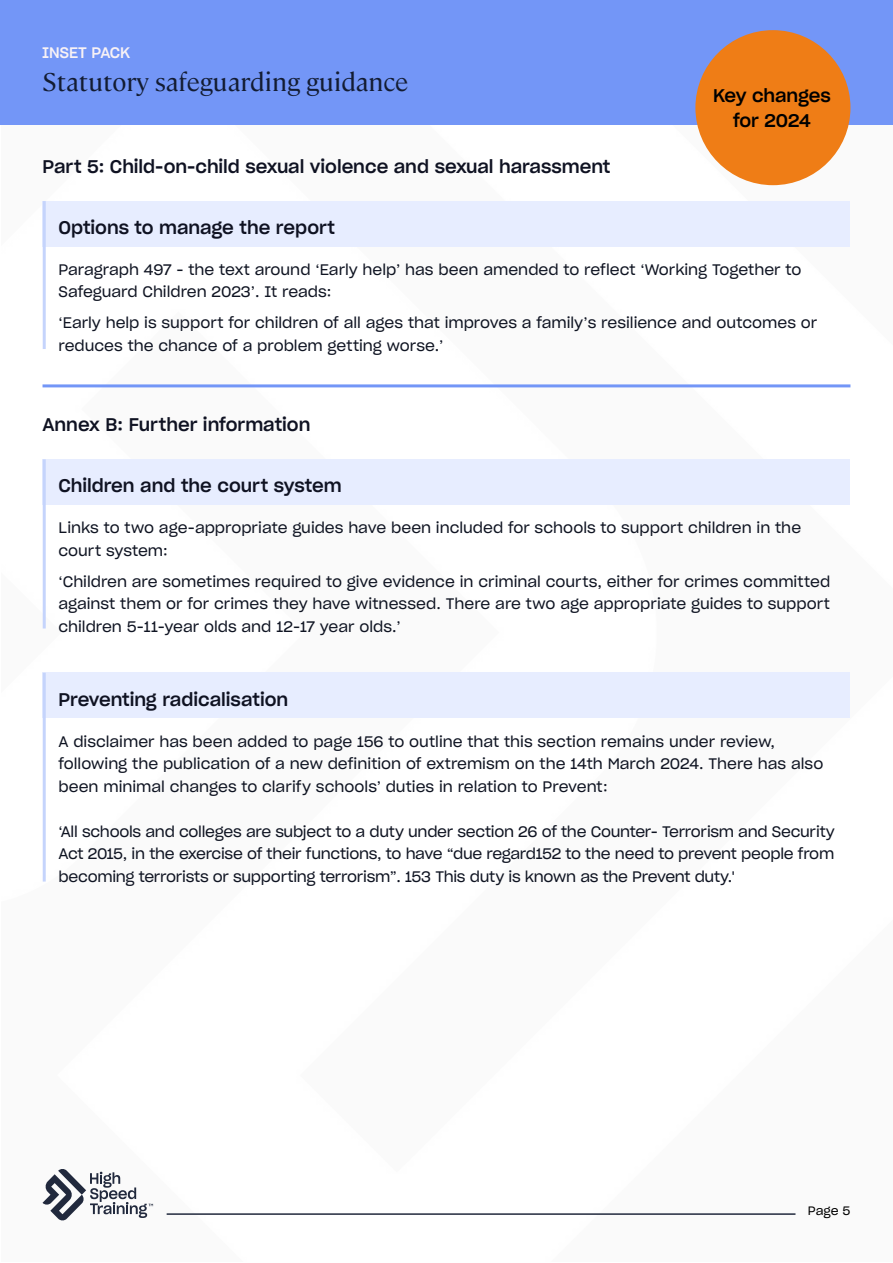
<style>
.page{position:relative;width:893px;height:1263px;background:#fff}
.page>*{position:absolute;margin:0;border:0;box-sizing:border-box;transform-origin:0 0}
.t1{font:25.5px "Cambon";color:#131c32}
.t2{font:18px "Sharp Grotesk Medium 20";color:#0f1222}
.t3{font:18px/25.2px "Sharp Grotesk Medium 20";letter-spacing:-.01em;color:#000;text-align:center}
.t4{font:15px/22.5px "Sharp Grotesk Book 20";color:#0f1422}
.t5{font:15px "Sharp Grotesk Medium 20";color:#f8f2f5}
.t6{font:12px "Sharp Grotesk Book 20";color:#000}
</style>
<div class="page">
<img style="left:1px;top:124px;width:891px;height:1091px">
<hr style="left:167px;top:1213px;width:628px;height:2px;background:#21293d">
<svg style="left:43px;top:1168px;width:110px;height:53px"></svg>
<hr style="left:43px;top:384px;width:807px;height:3px;background:#7396f7">
<div style="left:43px;top:201px;width:807px;height:45px;background:#e7edff"></div>
<hr style="left:43px;top:201px;width:3px;height:148px;background:#c5d4fc">
<div style="left:43px;top:459px;width:807px;height:45px;background:#e7edff"></div>
<hr style="left:43px;top:459px;width:3px;height:169px;background:#c5d4fc">
<div style="left:43px;top:673px;width:807px;height:45px;background:#e7edff"></div>
<hr style="left:43px;top:673px;width:3px;height:208px;background:#c5d4fc">
<div style="left:0;top:0;width:893px;height:124px;background:#7396f7"></div>
<div style="left:695px;top:30px;width:155px;height:155px;background:#ef7d16;border-radius:50%"></div>
<p class="t5" style="left:42px;top:40px;width:90px">INSET PACK</p>
<h1 class="t1" style="left:42px;top:63px;width:368px">Statutory safeguarding guidance</h1>
<p class="t2" style="left:43px;top:151px;width:569px">Part 5: Child-on-child sexual violence and sexual harassment</p>
<p class="t2" style="left:58px;top:213px;width:278px">Options to manage the report</p>
<p class="t3" style="left:713px;top:82px;width:119px">Key changes for 2024</p>
<p class="t4" style="left:58px;top:258px;width:744px">Paragraph 497 - the text around ‘Early help’ has been amended to reflect ‘Working Together to<br>Safeguard Children 2023’. It reads:</p>
<p class="t4" style="left:58px;top:311px;width:760px">‘Early help is support for children of all ages that improves a family’s resilience and outcomes or reduces the chance of a problem getting worse.’</p>
<p class="t2" style="left:43px;top:410px;width:269px">Annex B: Further information</p>
<p class="t2" style="left:58px;top:471px;width:285px">Children and the court system</p>
<p class="t4" style="left:58px;top:516px;width:744px">Links to two age-appropriate guides have been included for schools to support children in the court system:</p>
<p class="t4" style="left:58px;top:569px;width:773px;text-align:justify">‘Children are sometimes required to give evidence in criminal courts, either for crimes committed against them or for crimes they have witnessed. There are two age appropriate guides to support children 5-11-year olds and 12-17 year olds.’</p>
<p class="t2" style="left:58px;top:684px;width:231px">Preventing radicalisation</p>
<p class="t4" style="left:58px;top:729px;width:766px">A disclaimer has been added to page 156 to outline that this section remains under review, following the publication of a new definition of extremism on the 14th March 2024. There has also been minimal changes to clarify schools’ duties in relation to Prevent:</p>
<p class="t4" style="left:58px;top:819px;width:778px;text-align:justify">‘All schools and colleges are subject to a duty under section 26 of the Counter- Terrorism and Security Act 2015, in the exercise of their functions, to have “due regard152 to the need to prevent people from becoming terrorists or supporting terrorism”. 153 This duty is known as the Prevent duty.'</p>
<p class="t6" style="left:808px;top:1201px;width:44px">Page 5</p>
</div>
